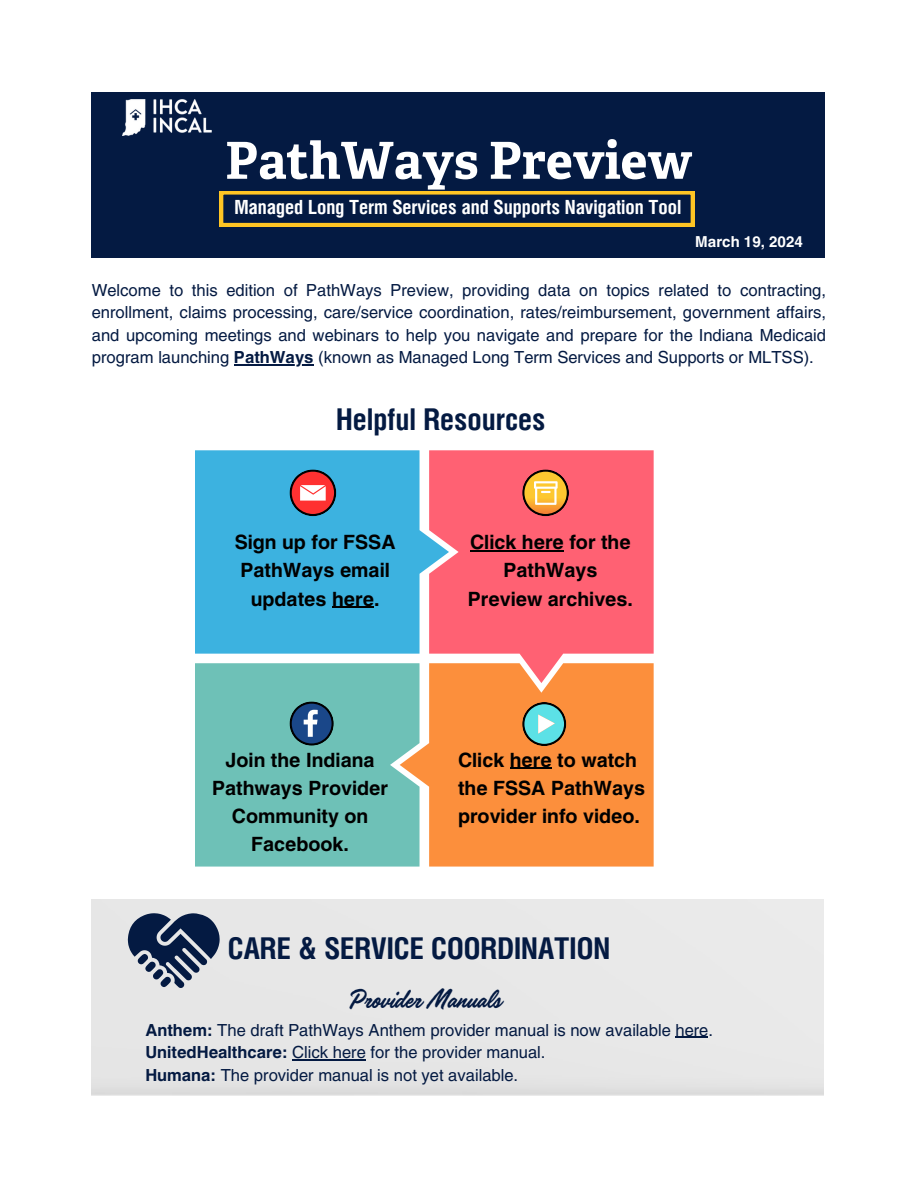
<style>
.page{position:relative;width:918px;height:1188px;background:#fff}
.page>*{position:absolute;margin:0;border:0;box-sizing:border-box;transform-origin:0 0}
.t1{font:700 51px "Adelle";color:#fff}
.t2{font:700 30px "Helios Cond";color:#041a42}
.t3{font:30px "Handelson One";color:#041a42}
.t4{font:700 19.5px/28.2px "Helios";color:#000;text-align:center}
.t5{font:700 19.5px "Helios Cond";color:#fff}
.t6{font:16.5px/22.5px "Helios";color:#041a42;text-align:justify}
.t7{font:700 15px "Helios";color:#fff}
.s1{font-weight:700}
</style>
<div class="page">
<div style="left:92px;top:899px;width:732px;height:197px;background:#e7e7e7"></div>
<div style="left:92px;top:92px;width:732px;height:165px;background:#041a42"></div>
<img style="left:122px;top:100px;width:89px;height:36px">
<svg style="left:220px;top:191px;width:474px;height:35px"></svg>
<div style="left:449px;top:450px;width:205px;height:213px;background:#ff6173"></div>
<svg style="left:195px;top:450px;width:254px;height:204px;background:#52afd9"></svg>
<div style="left:195px;top:663px;width:205px;height:204px;background:#6ec1b7"></div>
<svg style="left:400px;top:663px;width:254px;height:204px;background:#f1974e"></svg>
<svg style="left:522px;top:469px;width:47px;height:47px;background:#db9450"></svg>
<svg style="left:289px;top:469px;width:47px;height:47px;background:#af6a75"></svg>
<svg style="left:289px;top:701px;width:44px;height:44px;background:#3f6a8b"></svg>
<svg style="left:128px;top:913px;width:91px;height:75px;background:#637087"></svg>
<svg style="left:522px;top:702px;width:44px;height:44px;background:#81b0a0"></svg>
<hr style="left:675px;top:1037px;width:33px;height:1px;background:#041a42">
<hr style="left:292px;top:1059px;width:74px;height:1px;background:#041a42">
<hr style="left:234px;top:364px;width:80px;height:1px;background:#041a42">
<hr style="left:332px;top:607px;width:42px;height:1px;background:#000">
<hr style="left:470px;top:550px;width:94px;height:2px;background:#000">
<hr style="left:510px;top:768px;width:42px;height:1px;background:#000">
<h3 class="t1" style="left:225px;top:134px;width:469px">PathWays Preview</h3>
<h5 class="t5" style="left:234px;top:194px;width:449px">Managed Long Term Services and Supports Navigation Tool</h5>
<p class="t7" style="left:695px;top:232px;width:109px">March 19, 2024</p>
<p class="t6" style="left:92px;top:278px;width:736px">Welcome to this edition of PathWays Preview, providing data on topics related to contracting, enrollment, claims processing, care/service coordination, rates/reimbursement, government affairs, and upcoming meetings and webinars to help you navigate and prepare for the Indiana Medicaid program launching <span class="s1">PathWays</span> (known as Managed Long Term Services and Supports or MLTSS).</p>
<p class="t2" style="left:336px;top:399px;width:211px">Helpful Resources</p>
<h5 class="t4" style="left:235px;top:528px;width:162px">Sign up for FSSA<br>PathWays email updates here.</h5>
<p class="t4" style="left:212px;top:745px;width:177px">Join the Indiana<br>Pathways Provider<br>Community on<br>Facebook.</p>
<p class="t4" style="left:468px;top:528px;width:167px">Click here for the<br>PathWays<br>Preview archives.</p>
<h5 class="t4" style="left:458px;top:745px;width:189px;text-align:left">Click here to watch the FSSA PathWays provider info video.</h5>
<h5 class="t2" style="left:228px;top:928px;width:384px">CARE &amp; SERVICE COORDINATION</h5>
<p class="t3" style="left:348px;top:983px;width:153px">Provider Manuals</p>
<h6 class="t6" style="left:145px;top:1018px;width:569px"><span class="s1">Anthem:</span> The draft PathWays Anthem provider manual is now available here.</h6>
<h1 class="t6" style="left:145px;top:1040px;width:402px"><span class="s1">UnitedHealthcare:</span> Click here for the provider manual.</h1>
<p class="t6" style="left:145px;top:1063px;width:374px"><span class="s1">Humana:</span> The provider manual is not yet available.</p>
</div>
